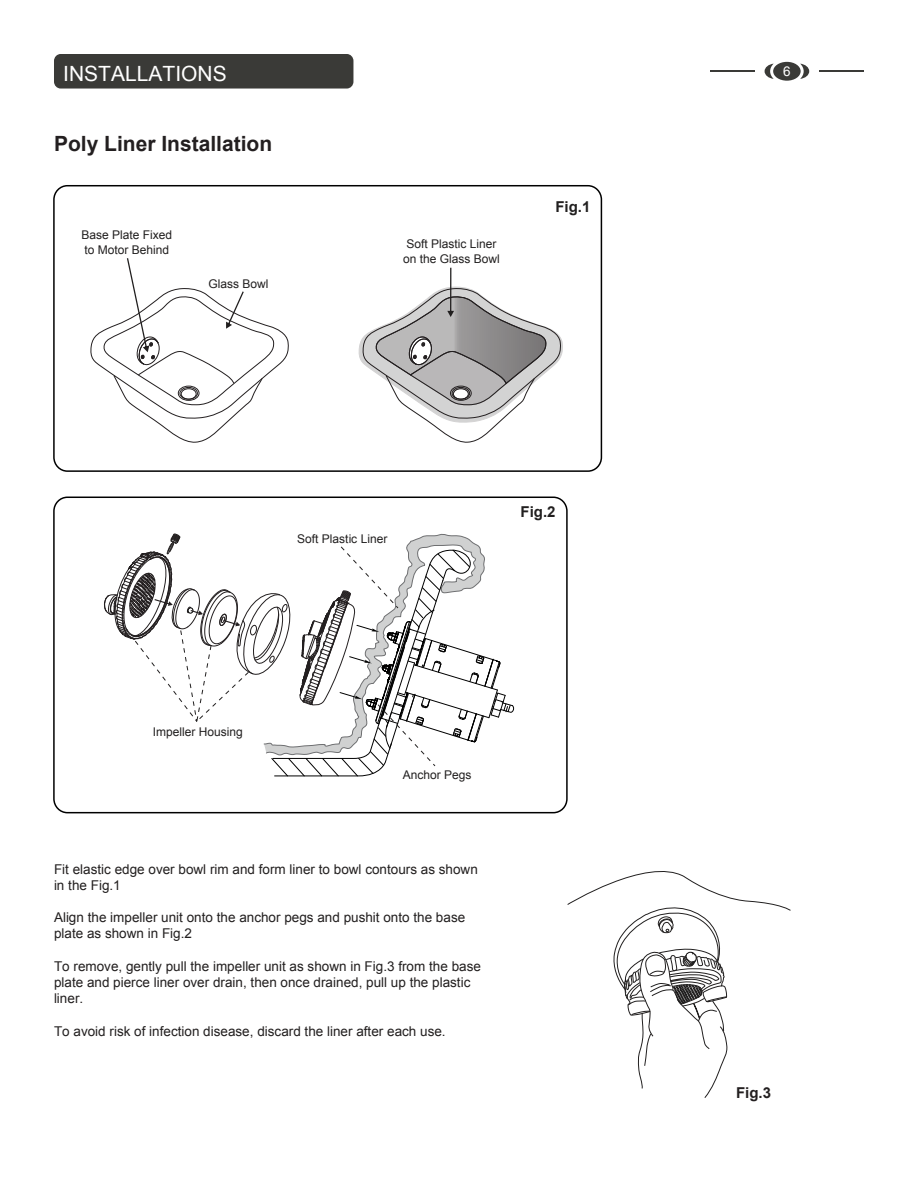
<style>
.page{position:relative;width:918px;height:1188px;background:#fff}
.page>*{position:absolute;margin:0;border:0;box-sizing:border-box;transform-origin:0 0}
.t1{font:700 21px "Arial";color:#231f20}
.t2{font:21px "Arial";color:#fff}
.t3{font:700 15px "Arial";color:#211f1f}
.t4{font:700 15px "Arial";color:#231f20}
.t5{font:13.5px/16.2px "Arial";color:#221f1f}
.t6{font:13.5px "Arial";color:#fff}
.t7{font:12px/14.4px "Arial";color:#211f1f}
</style>
<div class="page">
<div style="left:54px;top:54px;width:299px;height:35px;background:#3a3a37;border-radius:7px"></div>
<div style="left:773px;top:62px;width:28px;height:19px;background:#3a3a37;border-radius:50%"></div>
<svg style="left:765px;top:64px;width:9px;height:15px"></svg>
<svg style="left:800px;top:64px;width:9px;height:15px"></svg>
<hr style="left:710px;top:71px;width:44px;height:1px;background:#3a3a37">
<hr style="left:820px;top:71px;width:44px;height:1px;background:#3a3a37">
<svg style="left:567px;top:871px;width:224px;height:227px"></svg>
<div style="left:53px;top:497px;width:515px;height:316px;border:2px solid #000;border-radius:14px"></div>
<svg style="left:104px;top:534px;width:410px;height:243px"></svg>
<div style="left:53px;top:185px;width:549px;height:287px;border:2px solid #000;border-radius:14px"></div>
<svg style="left:90px;top:258px;width:199px;height:185px"></svg>
<svg style="left:359px;top:268px;width:204px;height:175px"></svg>
<h1 class="t2" style="left:63px;top:59px;width:165px">INSTALLATIONS</h1>
<p class="t6" style="left:783px;top:62px;width:9px">6</p>
<h1 class="t1" style="left:54px;top:129px;width:220px">Poly Liner Installation</h1>
<p class="t7" style="left:82px;top:228px;width:92px">Base Plate Fixed to Motor Behind</p>
<p class="t7" style="left:209px;top:277px;width:62px">Glass Bowl</p>
<p class="t7" style="left:403px;top:237px;width:98px">Soft Plastic Liner on the Glass Bowl</p>
<p class="t3" style="left:555px;top:196px;width:37px">Fig.1</p>
<p class="t7" style="left:297px;top:531px;width:92px">Soft Plastic Liner</p>
<p class="t3" style="left:521px;top:501px;width:37px">Fig.2</p>
<p class="t7" style="left:153px;top:725px;width:92px">Impeller Housing</p>
<p class="t7" style="left:403px;top:768px;width:70px">Anchor Pegs</p>
<p class="t5" style="left:54px;top:861px;width:425px">Fit elastic edge over bowl rim and form liner to bowl contours as shown in the Fig.1</p>
<p class="t5" style="left:54px;top:909px;width:413px">Align the impeller unit onto the anchor pegs and pushit onto the base plate as shown in Fig.2</p>
<p class="t5" style="left:54px;top:958px;width:428px">To remove, gently pull the impeller unit as shown in Fig.3 from the base plate and pierce liner over drain, then once drained, pull up the plastic liner.</p>
<p class="t5" style="left:54px;top:1023px;width:393px">To avoid risk of infection disease, discard the liner after each use.</p>
<p class="t4" style="left:736px;top:1082px;width:37px">Fig.3</p>
</div>
